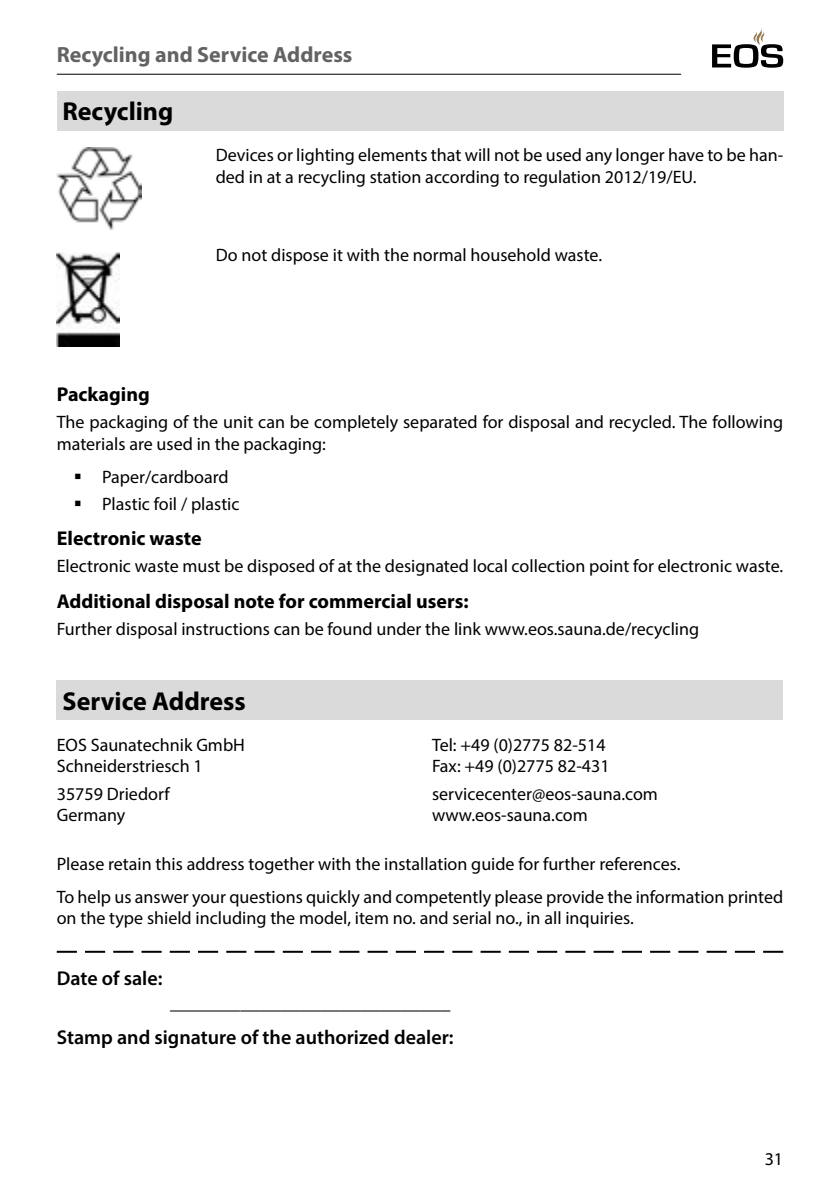
<style>
.page{position:relative;width:840px;height:1191px;background:#fff}
.page>*{position:absolute;margin:0;border:0;box-sizing:border-box;transform-origin:0 0}
.t1{font:700 26px "Myriad Pro";color:#000}
.t2{font:700 22px "Myriad Pro";color:#646363}
.t3{font:600 20px/35.4px "Myriad Pro";color:#000;text-align:right}
.t4{font:700 20px "Myriad Pro";color:#000}
.t5{font:18px/21.6px "Myriad Pro";color:#000}
</style>
<div class="page">
<div style="left:57px;top:91px;width:725px;height:39px;background:#dadada"></div>
<div style="left:57px;top:680px;width:725px;height:40px;background:#dadada"></div>
<svg style="left:57px;top:950px;width:725px;height:2px"></svg>
<img style="left:57px;top:252px;width:62px;height:94px">
<img style="left:57px;top:147px;width:85px;height:82px">
<svg style="left:712px;top:28px;width:70px;height:40px"></svg>
<hr style="left:57px;top:74px;width:623px;height:1px;background:#000">
<p class="t2" style="left:57px;top:40px;width:297px">Recycling and Service Address</p>
<h1 class="t1" style="left:62px;top:95px;width:112px">Recycling</h1>
<p class="t5" style="left:215px;top:144px;width:568px">Devices or lighting elements that will not be used any longer have to be han&shy;ded in at a recycling station according to regulation 2012/19/EU.</p>
<p class="t5" style="left:215px;top:244px;width:387px">Do not dispose it with the normal household waste.</p>
<p class="t4" style="left:57px;top:381px;width:94px">Packaging</p>
<p class="t5" style="left:57px;top:411px;width:727px">The packaging of the unit can be completely separated for disposal and recycled. The following materials are used in the packaging:</p>
<p class="t5" style="left:102px;top:462px;width:139px;line-height:27.2px">Paper/cardboard<br>Plastic foil / plastic</p>
<p class="t4" style="left:57px;top:525px;width:146px">Electronic waste</p>
<p class="t5" style="left:57px;top:555px;width:727px">Electronic waste must be disposed of at the designated local collection point for electronic waste.</p>
<p class="t4" style="left:57px;top:588px;width:413px">Additional disposal note for commercial users:</p>
<p class="t5" style="left:57px;top:618px;width:643px">Further disposal instructions can be found under the link www.eos.sauna.de/recycling</p>
<h1 class="t1" style="left:62px;top:684px;width:185px">Service Address</h1>
<p class="t5" style="left:57px;top:733px;width:190px">EOS Saunatechnik GmbH<br>Schneiderstriesch 1</p>
<p class="t5" style="left:57px;top:782px;width:114px">35759 Driedorf<br>Germany</p>
<p class="t5" style="left:432px;top:733px;width:179px">Tel: +49 (0)2775 82-514<br>Fax: +49 (0)2775 82-431</p>
<p class="t5" style="left:432px;top:782px;width:227px">servicecenter@eos-sauna.com www.eos-sauna.com</p>
<p class="t5" style="left:57px;top:847px;width:727px;line-height:33px">Please retain this address together with the installation guide for further references.<br>To help us answer your questions quickly and competently please provide the information printed</p>
<p class="t5" style="left:57px;top:907px;width:578px">on the type shield including the model, item no. and serial no., in all inquiries.</p>
<p class="t3" style="left:57px;top:960px;width:107px">Date of sale:</p>
<p class="t3" style="left:57px;top:984px;width:398px">____________________________<br>Stamp and signature of the authorized dealer:</p>
<p class="t5" style="left:764px;top:1147px;width:20px">31</p>
</div>
